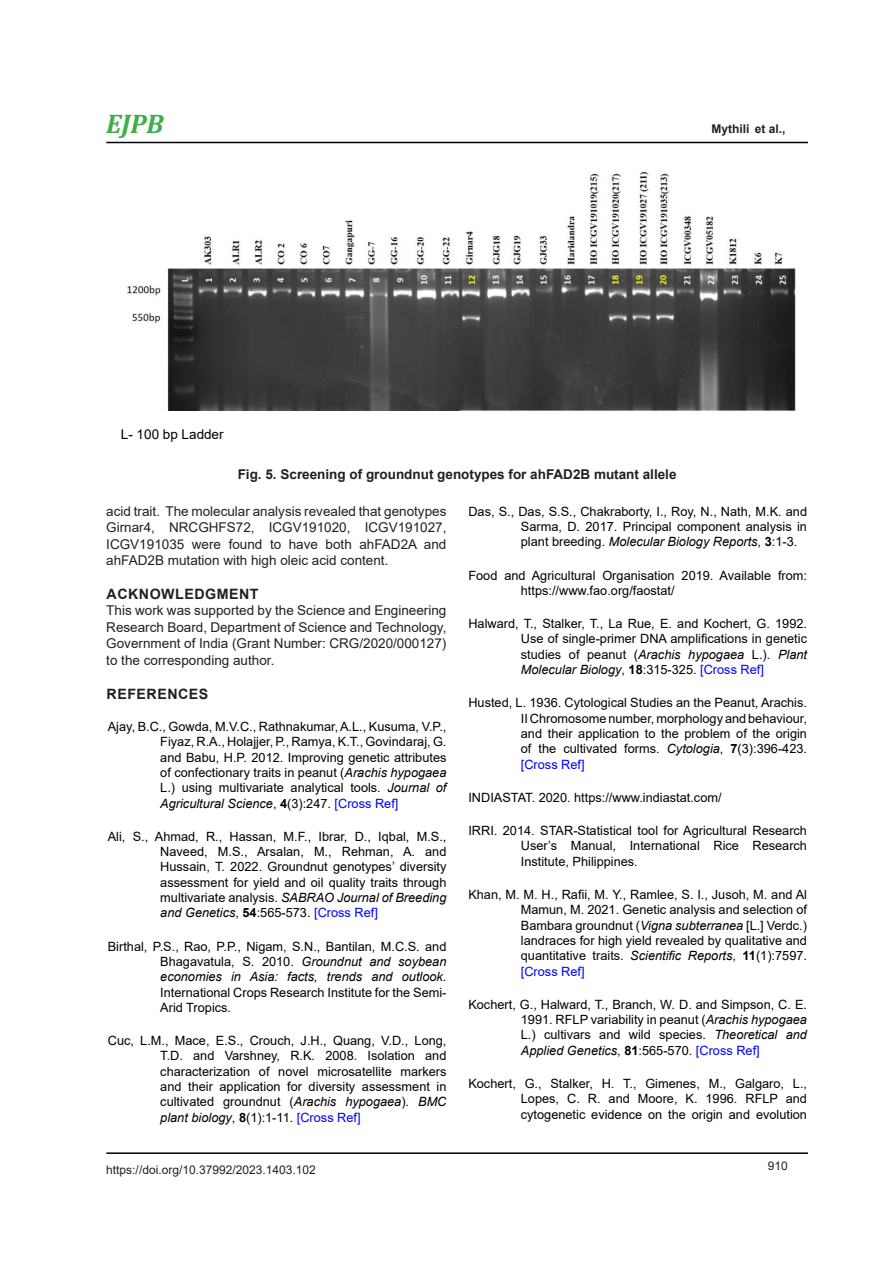
<style>
.page{position:relative;width:893px;height:1263px;background:#fff}
.page>*{position:absolute;margin:0;border:0;box-sizing:border-box;transform-origin:0 0}
.t1{font:italic 700 27px "Cambria";color:#40ae49}
.SubTitle{font:700 14.25px "Arial";letter-spacing:.035em;color:#231f20}
.body_text{font:13.5px/16.5px "Arial";color:#231f20;text-align:justify}
.body_text-2{font:700 13.5px "Arial";color:#231f20}
.t2{font:13.5px "Arial";letter-spacing:.005em;color:#000}
.References{font:12.75px/15.3px "Arial";color:#000;text-align:justify}
.t3{font:12px "Arial";color:#231f20}
.t4{font:700 12px "Arial";color:#231f20}
.s1{font-style:italic}
.s2{font-weight:700}
.s3{color:#00f}
</style>
<div class="page">
<hr style="left:106px;top:1152px;width:702px;height:2px;background:#000">
<hr style="left:106px;top:142px;width:702px;height:1px;background:#000">
<img style="left:127px;top:171px;width:669px;height:240px">
<h1 class="t1" style="left:106px;top:105px;width:59px">EJPB</h1>
<p class="t4" style="left:711px;top:121px;width:75px">Mythili et al.,</p>
<p class="t2" style="left:121px;top:425px;width:104px">L- 100 bp Ladder</p>
<p class="body_text-2" style="left:238px;top:464px;width:440px">Fig. 5. Screening of groundnut genotypes for ahFAD2B mutant allele</p>
<p class="body_text" style="left:106px;top:503px;width:342px">acid trait. The molecular analysis revealed that genotypes Girnar4, NRCGHFS72, ICGV191020, ICGV191027, ICGV191035 were found to have both ahFAD2A and ahFAD2B mutation with high oleic acid content.</p>
<p class="SubTitle" style="left:107px;top:584px;width:154px">ACKNOWLEDGMENT</p>
<p class="body_text" style="left:106px;top:602px;width:342px">This work was supported by the Science and Engineering Research Board, Department of Science and Technology, Government of India (Grant Number: CRG/2020/000127) to the corresponding author.</p>
<p class="SubTitle" style="left:107px;top:683px;width:103px">REFERENCES</p>
<p class="References" style="left:160px;top:719px;width:288px;text-indent:-52px">Ajay, B.C., Gowda, M.V.C., Rathnakumar, A.L., Kusuma, V.P., Fiyaz, R.A., Holajjer, P., Ramya, K.T., Govindaraj, G. and Babu, H.P. 2012. Improving genetic attributes of confectionary traits in peanut (<span class="s1">Arachis hypogaea </span>L.) using multivariate analytical tools. <span class="s1">Journal of Agricultural Science</span>, <span class="s2">4</span>(3):247. <span class="s3">[Cross Ref]</span></p>
<p class="References" style="left:160px;top:829px;width:288px;text-indent:-52px">Ali, S., Ahmad, R., Hassan, M.F., Ibrar, D., Iqbal, M.S., Naveed, M.S., Arsalan, M., Rehman, A. and Hussain, T. 2022. Groundnut genotypes’ diversity assessment for yield and oil quality traits through multivariate analysis. <span class="s1">SABRAO Journal of Breeding and Genetics</span>, <span class="s2">54</span>:565-573. <span class="s3">[Cross Ref]</span></p>
<p class="References" style="left:160px;top:938px;width:288px;text-indent:-52px">Birthal, P.S., Rao, P.P., Nigam, S.N., Bantilan, M.C.S. and Bhagavatula, S. 2010. <span class="s1">Groundnut and soybean economies in Asia: facts, trends and outlook</span>.<br>International Crops Research Institute for the Semi-Arid Tropics.</p>
<p class="References" style="left:160px;top:1033px;width:288px;text-indent:-52px">Cuc, L.M., Mace, E.S., Crouch, J.H., Quang, V.D., Long, T.D. and Varshney, R.K. 2008. Isolation and characterization of novel microsatellite markers and their application for diversity assessment in cultivated groundnut (<span class="s1">Arachis hypogaea</span>). <span class="s1">BMC plant biology</span>, <span class="s2">8</span>(1):1-11. <span class="s3">[Cross Ref]</span></p>
<p class="t3" style="left:106px;top:1161px;width:211px">https://doi.org/10.37992/2023.1403.102</p>
<p class="References" style="left:521px;top:503px;width:288px;text-indent:-52px">Das, S., Das, S.S., Chakraborty, I., Roy, N., Nath, M.K. and Sarma, D. 2017. Principal component analysis in plant breeding. <span class="s1">Molecular Biology Reports</span>, <span class="s2">3</span>:1-3.</p>
<p class="References" style="left:521px;top:567px;width:288px;text-indent:-52px">Food and Agricultural Organisation 2019. Available from: https://www.fao.org/faostat/</p>
<p class="References" style="left:521px;top:616px;width:288px;text-indent:-52px">Halward, T., Stalker, T., La Rue, E. and Kochert, G. 1992.<br>Use of single-primer DNA amplifications in genetic studies of peanut (<span class="s1">Arachis hypogaea</span> L.). <span class="s1">Plant Molecular Biology</span>, <span class="s2">18</span>:315-325. <span class="s3">[Cross Ref]</span></p>
<p class="References" style="left:521px;top:695px;width:288px;text-indent:-52px">Husted, L. 1936. Cytological Studies an the Peanut, Arachis.<br>II Chromosome number, morphology and behaviour, and their application to the problem of the origin of the cultivated forms. <span class="s1">Cytologia</span>, <span class="s2">7</span>(3):396-423. <span class="s3">[Cross Ref]</span></p>
<p class="References" style="left:468px;top:790px;width:255px">INDIASTAT. 2020. https://www.indiastat.com/</p>
<p class="References" style="left:521px;top:823px;width:288px;text-indent:-52px">IRRI. 2014. STAR-Statistical tool for Agricultural Research User’s Manual, International Rice Research Institute, Philippines.</p>
<p class="References" style="left:521px;top:887px;width:288px;text-indent:-52px">Khan, M. M. H., Rafii, M. Y., Ramlee, S. I., Jusoh, M. and Al Mamun, M. 2021. Genetic analysis and selection of Bambara groundnut (<span class="s1">Vigna subterranea</span> [L.] Verdc.) landraces for high yield revealed by qualitative and quantitative traits. <span class="s1">Scientific Reports</span>, <span class="s2">11</span>(1):7597. <span class="s3">[Cross Ref]</span></p>
<p class="References" style="left:521px;top:997px;width:288px;text-indent:-52px">Kochert, G., Halward, T., Branch, W. D. and Simpson, C. E.<br>1991. RFLP variability in peanut (<span class="s1">Arachis hypogaea </span>L.) cultivars and wild species. <span class="s1">Theoretical and Applied Genetics</span>, <span class="s2">81</span>:565-570. <span class="s3">[Cross Ref]</span></p>
<p class="References" style="left:521px;top:1076px;width:288px;text-indent:-52px">Kochert, G., Stalker, H. T., Gimenes, M., Galgaro, L., Lopes, C. R. and Moore, K. 1996. RFLP and cytogenetic evidence on the origin and evolution</p>
<p class="t3" style="left:768px;top:1157px;width:22px">910</p>
</div>
